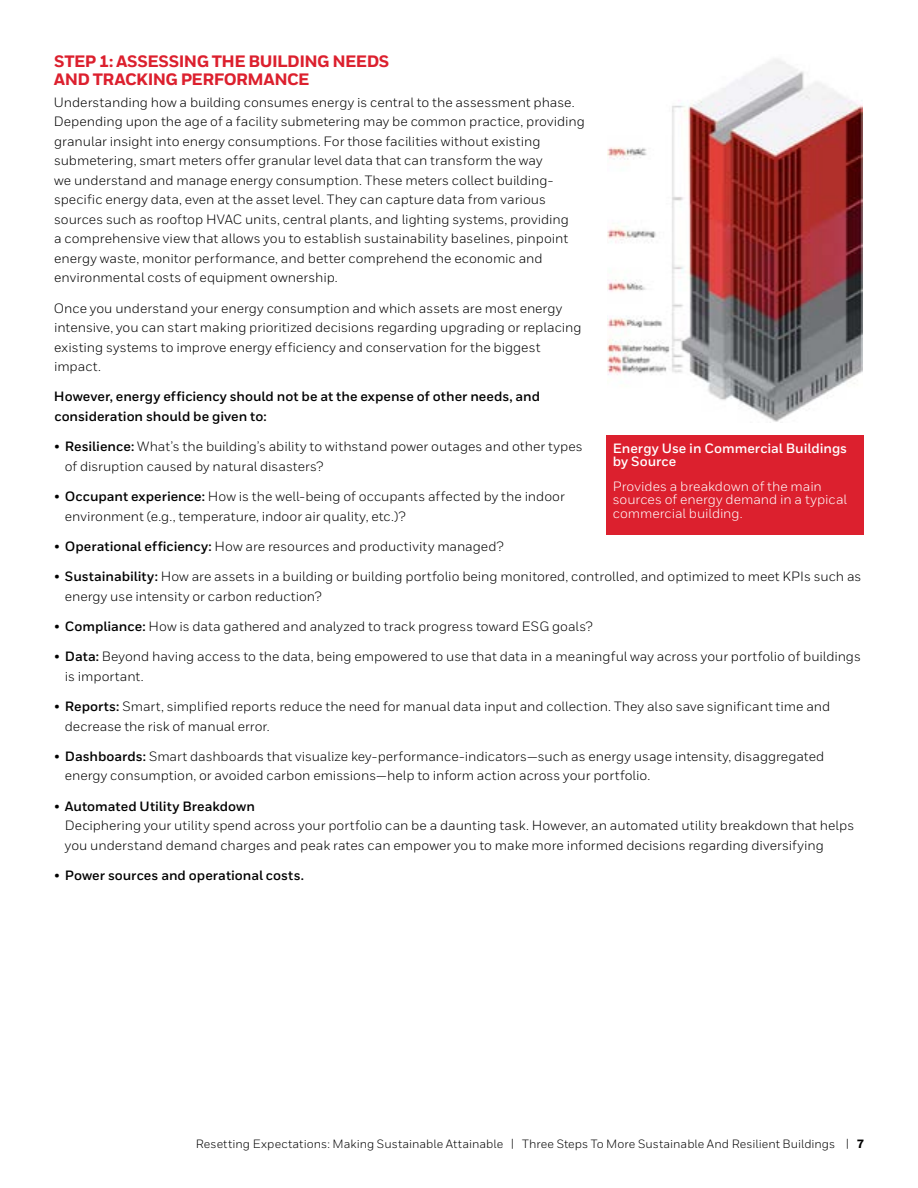
<style>
.page{position:relative;width:918px;height:1188px;background:#fff}
.page>*{position:absolute;margin:0;border:0;box-sizing:border-box;transform-origin:0 0}
.t1{font:800 16.5px/18px "Honeywell Sans";letter-spacing:-.03em;color:#dc202e}
.t2{font:13.5px/19.5px "Honeywell Sans";color:#000}
.t3{font:700 13.5px/19.5px "Honeywell Sans";color:#000}
.t4{font:13.5px/13.5px "Honeywell Sans";color:#fff}
.t5{font:700 13.5px/13.5px "Honeywell Sans";color:#fff}
.t6{font:12px "Honeywell Sans";letter-spacing:.005em;color:#000}
.s1{font-weight:700}
.s2{font-weight:400}
.s3{font-weight:800}
</style>
<div class="page">
<div style="left:606px;top:436px;width:258px;height:99px;background:#dc202e"></div>
<img style="left:608px;top:59px;width:254px;height:363px">
<p class="t1" style="left:54px;top:53px;width:337px">STEP 1: ASSESSING THE BUILDING NEEDS<br>AND TRACKING PERFORMANCE</p>
<p class="t2" style="left:54px;top:93px;width:533px">Understanding how a building consumes energy is central to the assessment phase.<br>Depending upon the age of a facility submetering may be common practice, providing granular insight into energy consumptions. For those facilities without existing submetering, smart meters offer granular level data that can transform the way<br>we understand and manage energy consumption. These meters collect building&shy;specific energy data, even at the asset level. They can capture data from various sources such as rooftop HVAC units, central plants, and lighting systems, providing<br>a comprehensive view that allows you to establish sustainability baselines, pinpoint energy waste, monitor performance, and better comprehend the economic and environmental costs of equipment ownership.</p>
<p class="t2" style="left:54px;top:298px;width:529px">Once you understand your energy consumption and which assets are most energy intensive, you can start making prioritized decisions regarding upgrading or replacing existing systems to improve energy efficiency and conservation for the biggest impact.</p>
<p class="t3" style="left:54px;top:387px;width:488px">However, energy efficiency should not be at the expense of other needs, and consideration should be given to:</p>
<p class="t2" style="left:65px;top:437px;width:519px;text-indent:-11px">• <span class="s1">Resilience:</span> What’s the building’s ability to withstand power outages and other types of disruption caused by natural disasters?</p>
<p class="t2" style="left:65px;top:487px;width:502px;text-indent:-11px">• <span class="s1">Occupant experience:</span> How is the well-being of occupants affected by the indoor environment (e.g., temperature, indoor air quality, etc.)?</p>
<p class="t2" style="left:54px;top:536px;width:451px">• <span class="s1">Operational efficiency:</span> How are resources and productivity managed?</p>
<p class="t2" style="left:65px;top:567px;width:798px;text-indent:-11px">• <span class="s1">Sustainability:</span> How are assets in a building or building portfolio being monitored, controlled, and optimized to meet KPIs such as energy use intensity or carbon reduction?</p>
<p class="t2" style="left:54px;top:617px;width:540px">• <span class="s1">Compliance:</span> How is data gathered and analyzed to track progress toward ESG goals?</p>
<p class="t2" style="left:65px;top:647px;width:798px;text-indent:-11px">• <span class="s1">Data:</span> Beyond having access to the data, being empowered to use that data in a meaningful way across your portfolio of buildings is important.</p>
<p class="t2" style="left:65px;top:697px;width:767px;text-indent:-11px">• <span class="s1">Reports:</span> Smart, simplified reports reduce the need for manual data input and collection. They also save significant time and decrease the risk of manual error.</p>
<p class="t2" style="left:65px;top:746px;width:761px;text-indent:-11px">• <span class="s1">Dashboards:</span> Smart dashboards that visualize key-performance-indicators—such as energy usage intensity, disaggregated energy consumption, or avoided carbon emissions—help to inform action across your portfolio.</p>
<p class="t2" style="left:65px;top:796px;width:791px;text-indent:-11px">• <span class="s1">Automated Utility Breakdown<br></span>Deciphering your utility spend across your portfolio can be a daunting task. However, an automated utility breakdown that helps you understand demand charges and peak rates can empower you to make more informed decisions regarding diversifying</p>
<p class="t3" style="left:54px;top:866px;width:252px"><span class="s2">•</span> Power sources and operational costs.</p>
<p class="t5" style="left:613px;top:442px;width:236px">Energy Use in Commercial Buildings by Source</p>
<p class="t4" style="left:613px;top:479px;width:236px">Provides a breakdown of the main sources of energy demand in a typical commercial building.</p>
<p class="t6" style="left:196px;top:1136px;width:670px">Resetting Expectations: Making Sustainable Attainable | Three Steps To More Sustainable And Resilient Buildings | <span class="s3">7</span></p>
</div>
